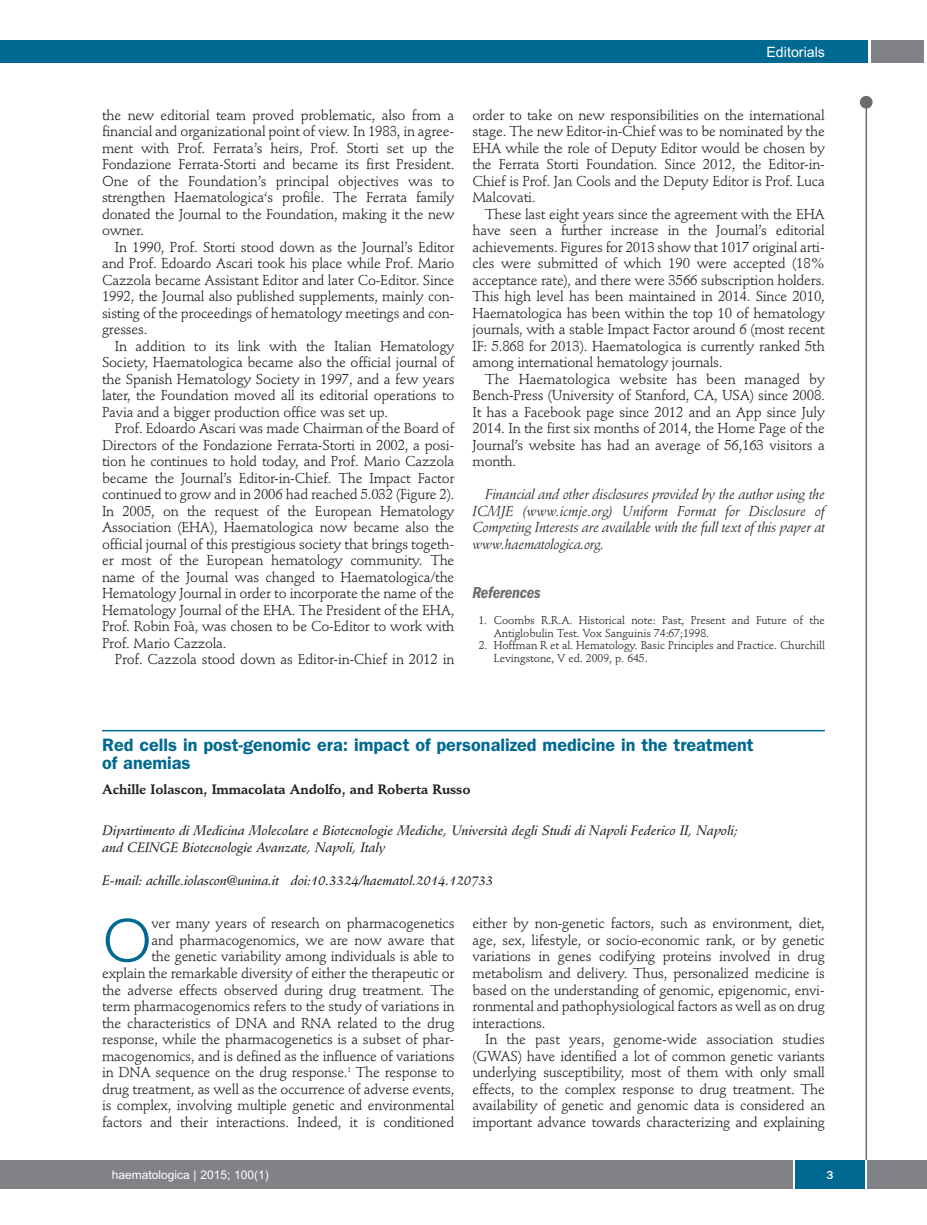
<style>
.page{position:relative;width:927px;height:1225px;background:#fff}
.page>*{position:absolute;margin:0;border:0;box-sizing:border-box;transform-origin:0 0}
.t1{font:60.45px "Stempel Schneidler";color:#006991}
.t2{font:600 18px/18px "Franklin Gothic";color:#006991}
.t3{font:italic 600 condensed 16.5px "Franklin Gothic";letter-spacing:-.015em;color:#6c6d70}
.t4{font:14.25px/16.5px "Stempel Schneidler";letter-spacing:-.015em;color:#231f20;text-align:justify}
.t5{font:italic 14.25px/16.5px "Stempel Schneidler";letter-spacing:-.015em;color:#231f20;text-align:justify}
.t6{font:14.25px "Arial";color:#fff}
.t7{font:italic 13.5px/16.5px "Stempel Schneidler Med";color:#231f20}
.t8{font:700 13.5px "Stempel Schneidler";letter-spacing:-.005em;color:#231f20}
.t9{font:12px "Arial";color:#fff}
.t10{font:500 12px "Franklin Gothic";color:#fff}
.t11{font:11.25px/12.8px "Stempel Schneidler";letter-spacing:-.005em;color:#231f20}
</style>
<div class="page">
<div style="left:0;top:40px;width:19px;height:22px;background:#006991"></div>
<div style="left:0;top:1160px;width:18px;height:28px;background:#808285"></div>
<div style="left:871px;top:40px;width:52px;height:22px;background:#808285"></div>
<div style="left:18px;top:40px;width:849px;height:22px;background:#006991"></div>
<div style="left:17px;top:1160px;width:910px;height:28px;background:#808285"></div>
<div style="left:795px;top:1160px;width:70px;height:28px;background:#006991"></div>
<hr style="left:793px;top:1160px;width:2px;height:28px;background:#fff">
<hr style="left:865px;top:1160px;width:2px;height:28px;background:#fff">
<div style="left:860px;top:96px;width:13px;height:13px;background:#6c6d70;border-radius:50%"></div>
<hr style="left:865px;top:100px;width:2px;height:1060px;background:#6c6d70">
<hr style="left:102px;top:730px;width:723px;height:1px;background:#006991">
<p class="t6" style="left:766px;top:44px;width:60px">Editorials</p>
<p class="t4" style="left:102px;top:108px;width:354px">the new editorial team proved problematic, also from a financial and organizational point of view. In 1983, in agree&shy;ment with Prof. Ferrata’s heirs, Prof. Storti set up the Fondazione Ferrata-Storti and became its first President.<br>One of the Foundation’s principal objectives was to strengthen Haematologica‘s profile. The Ferrata family donated the Journal to the Foundation, making it the new owner.</p>
<p class="t4" style="left:102px;top:240px;width:354px;text-indent:13px">In 1990, Prof. Storti stood down as the Journal’s Editor and Prof. Edoardo Ascari took his place while Prof. Mario Cazzola became Assistant Editor and later Co-Editor. Since 1992, the Journal also published supplements, mainly con&shy;sisting of the proceedings of hematology meetings and con&shy;gresses.</p>
<p class="t4" style="left:102px;top:339px;width:354px;text-indent:13px">In addition to its link with the Italian Hematology Society, Haematologica became also the official journal of the Spanish Hematology Society in 1997, and a few years later, the Foundation moved all its editorial operations to Pavia and a bigger production office was set up.</p>
<p class="t4" style="left:102px;top:421px;width:354px;text-indent:13px">Prof. Edoardo Ascari was made Chairman of the Board of Directors of the Fondazione Ferrata-Storti in 2002, a posi&shy;tion he continues to hold today, and Prof. Mario Cazzola became the Journal’s Editor-in-Chief. The Impact Factor continued to grow and in 2006 had reached 5.032 (Figure 2).<br>In 2005, on the request of the European Hematology Association (EHA), Haematologica now became also the official journal of this prestigious society that brings togeth&shy;er most of the European hematology community. The name of the Journal was changed to Haematologica/the Hematology Journal in order to incorporate the name of the Hematology Journal of the EHA. The President of the EHA, Prof. Robin Foà, was chosen to be Co-Editor to work with Prof. Mario Cazzola.</p>
<p class="t4" style="left:115px;top:652px;width:341px">Prof. Cazzola stood down as Editor-in-Chief in 2012 in</p>
<p class="t4" style="left:472px;top:108px;width:354px">order to take on new responsibilities on the international stage. The new Editor-in-Chief was to be nominated by the EHA while the role of Deputy Editor would be chosen by the Ferrata Storti Foundation. Since 2012, the Editor-in-Chief is Prof. Jan Cools and the Deputy Editor is Prof. Luca Malcovati.</p>
<p class="t4" style="left:472px;top:207px;width:354px;text-indent:13px">These last eight years since the agreement with the EHA have seen a further increase in the Journal’s editorial achievements. Figures for 2013 show that 1017 original arti&shy;cles were submitted of which 190 were accepted (18% acceptance rate), and there were 3566 subscription holders.<br>This high level has been maintained in 2014. Since 2010, Haematologica has been within the top 10 of hematology journals, with a stable Impact Factor around 6 (most recent IF: 5.868 for 2013). Haematologica is currently ranked 5th among international hematology journals.</p>
<p class="t4" style="left:472px;top:372px;width:354px;text-indent:13px">The Haematologica website has been managed by Bench-Press (University of Stanford, CA, USA) since 2008.<br>It has a Facebook page since 2012 and an App since July 2014. In the first six months of 2014, the Home Page of the Journal’s website has had an average of 56,163 visitors a month.</p>
<p class="t5" style="left:472px;top:487px;width:354px;text-indent:13px">Financial and other disclosures provided by the author using the ICMJE (www.icmje.org) Uniform Format for Disclosure of Competing Interests are available with the full text of this paper at www.haematologica.org.</p>
<p class="t3" style="left:472px;top:587px;width:70px">References</p>
<p class="t11" style="left:494px;top:615px;width:333px;text-indent:-15px">1. Coombs R.R.A. Historical note: Past, Present and Future of the<br>Antiglobulin Test. Vox Sanguinis 74:67;1998.</p>
<p class="t11" style="left:494px;top:640px;width:333px;text-indent:-15px">2. Hoffman R et al. Hematology. Basic Principles and Practice. Churchill<br>Levingstone, V ed. 2009, p. 645.</p>
<p class="t2" style="left:102px;top:737px;width:653px">Red cells in post-genomic era: impact of personalized medicine in the treatment of anemias</p>
<p class="t8" style="left:102px;top:783px;width:370px">Achille Iolascon, Immacolata Andolfo, and Roberta Russo</p>
<p class="t7" style="left:102px;top:823px;width:637px">Dipartimento di Medicina Molecolare e Biotecnologie Mediche, Università degli Studi di Napoli Federico II, Napoli; and CEINGE Biotecnologie Avanzate, Napoli, Italy</p>
<p class="t7" style="left:102px;top:873px;width:393px">E-mail: achille.iolascon@unina.it doi:10.3324/haematol.2014.120733</p>
<p class="t4" style="left:102px;top:916px;width:354px;text-align:right">ver many years of research on pharmacogenetics<br>and pharmacogenomics, we are now aware that<br>the genetic variability among individuals is able to<br>explain the remarkable diversity of either the therapeutic or the adverse effects observed during drug treatment. The term pharmacogenomics refers to the study of variations in the characteristics of DNA and RNA related to the drug response, while the pharmacogenetics is a subset of phar&shy;macogenomics, and is defined as the influence of variations in DNA sequence on the drug response.<sup>1</sup> The response to drug treatment, as well as the occurrence of adverse events, is complex, involving multiple genetic and environmental factors and their interactions. Indeed, it is conditioned</p>
<p class="t4" style="left:472px;top:916px;width:354px">either by non-genetic factors, such as environment, diet, age, sex, lifestyle, or socio-economic rank, or by genetic variations in genes codifying proteins involved in drug metabolism and delivery. Thus, personalized medicine is based on the understanding of genomic, epigenomic, envi&shy;ronmental and pathophysiological factors as well as on drug interactions.</p>
<h1 class="t1" style="left:102px;top:915px;width:52px">O</h1>
<p class="t4" style="left:472px;top:1032px;width:354px;text-indent:13px">In the past years, genome-wide association studies (GWAS) have identified a lot of common genetic variants underlying susceptibility, most of them with only small effects, to the complex response to drug treatment. The availability of genetic and genomic data is considered an important advance towards characterizing and explaining</p>
<p class="t9" style="left:112px;top:1167px;width:158px">haematologica | 2015; 100(1)</p>
<p class="t10" style="left:826px;top:1167px;width:9px">3</p>
</div>
